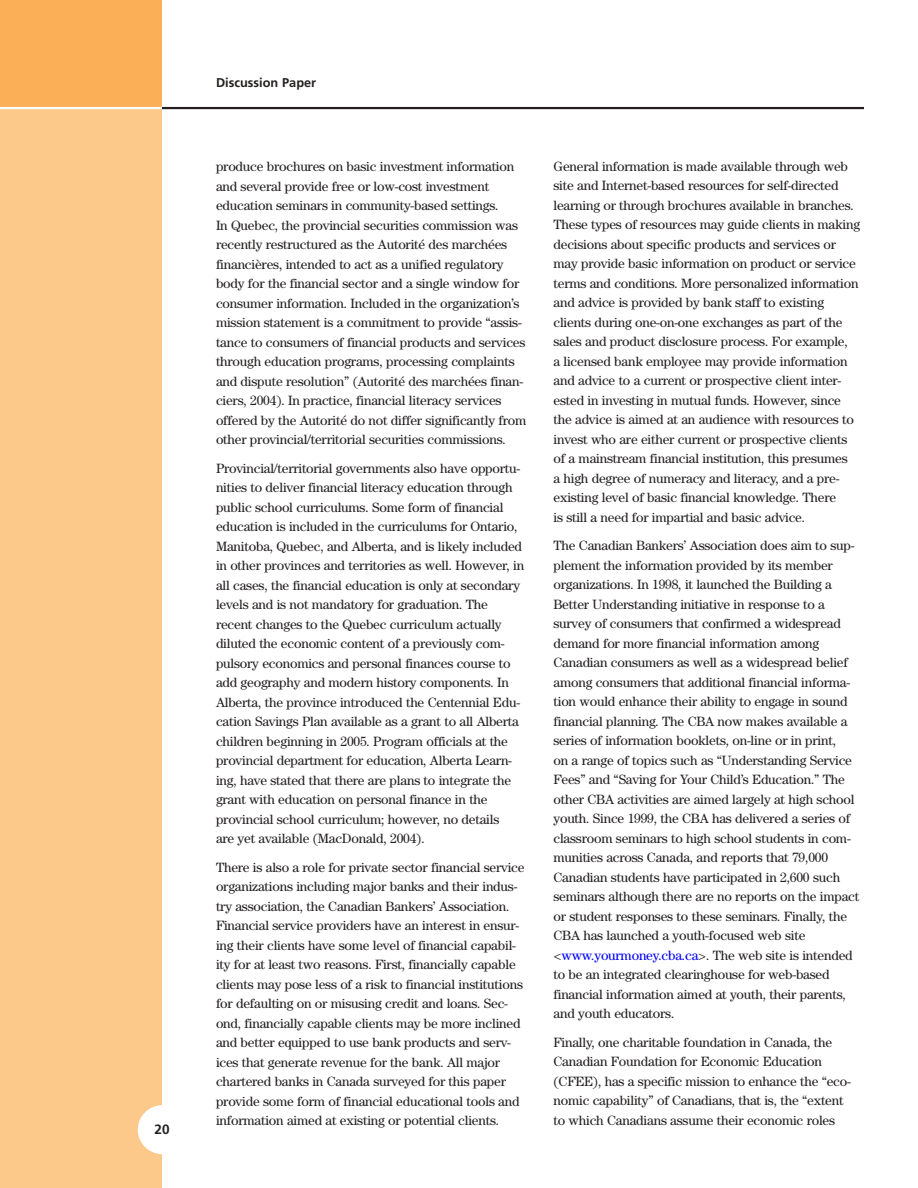
<style>
.page{position:relative;width:918px;height:1188px;background:#fff}
.page>*{position:absolute;margin:0;border:0;box-sizing:border-box;transform-origin:0 0}
.t1{font:13.5px/19.5px "Century";letter-spacing:-.015em;color:#231f1f}
.t2{font:700 13.5px "Frutiger";color:#231f1f}
.t3{font:700 12.75px "Frutiger";color:#231f1f}
.s1{color:#00f}
</style>
<div class="page">
<div style="left:0;top:0;width:162px;height:108px;background:#fbaf56"></div>
<div style="left:0;top:108px;width:162px;height:1080px;background:#fdc98a"></div>
<div style="left:138px;top:1105px;width:49px;height:49px;background:#fff;border-radius:50%"></div>
<hr style="left:162px;top:107px;width:702px;height:2px;background:#231f1f">
<hr style="left:0;top:107px;width:162px;height:2px;background:#fff">
<p class="t2" style="left:155px;top:1123px;width:17px">20</p>
<p class="t3" style="left:216px;top:78px;width:102px">Discussion Paper</p>
<p class="t1" style="left:216px;top:158px;width:312px">produce brochures on basic investment information and several provide free or low-cost investment education seminars in community-based settings.<br>In Quebec, the provincial securities commission was recently restructured as the Autorité des marchées financières, intended to act as a unified regulatory body for the financial sector and a single window for consumer information. Included in the organization’s mission statement is a commitment to provide “assis&shy;tance to consumers of financial products and services through education programs, processing complaints and dispute resolution” (Autorité des marchées finan&shy;ciers, 2004). In practice, financial literacy services offered by the Autorité do not differ significantly from other provincial/territorial securities commissions.</p>
<p class="t1" style="left:216px;top:460px;width:310px">Provincial/territorial governments also have opportu&shy;nities to deliver financial literacy education through public school curriculums. Some form of financial education is included in the curriculums for Ontario, Manitoba, Quebec, and Alberta, and is likely included in other provinces and territories as well. However, in all cases, the financial education is only at secondary levels and is not mandatory for graduation. The recent changes to the Quebec curriculum actually diluted the economic content of a previously com&shy;pulsory economics and personal finances course to add geography and modern history components. In Alberta, the province introduced the Centennial Edu&shy;cation Savings Plan available as a grant to all Alberta children beginning in 2005. Program officials at the provincial department for education, Alberta Learn&shy;ing, have stated that there are plans to integrate the grant with education on personal finance in the provincial school curriculum; however, no details<br>are yet available (MacDonald, 2004).</p>
<p class="t1" style="left:216px;top:858px;width:310px">There is also a role for private sector financial service organizations including major banks and their indus&shy;try association, the Canadian Bankers’ Association.<br>Financial service providers have an interest in ensur&shy;ing their clients have some level of financial capabil&shy;ity for at least two reasons. First, financially capable clients may pose less of a risk to financial institutions for defaulting on or misusing credit and loans. Sec&shy;ond, financially capable clients may be more inclined and better equipped to use bank products and serv&shy;ices that generate revenue for the bank. All major chartered banks in Canada surveyed for this paper provide some form of financial educational tools and information aimed at existing or potential clients.</p>
<p class="t1" style="left:554px;top:158px;width:308px">General information is made available through web site and Internet-based resources for self-directed learning or through brochures available in branches.<br>These types of resources may guide clients in making decisions about specific products and services or may provide basic information on product or service terms and conditions. More personalized information and advice is provided by bank staff to existing clients during one-on-one exchanges as part of the sales and product disclosure process. For example,<br>a licensed bank employee may provide information and advice to a current or prospective client inter&shy;ested in investing in mutual funds. However, since the advice is aimed at an audience with resources to invest who are either current or prospective clients of a mainstream financial institution, this presumes<br>a high degree of numeracy and literacy, and a pre&shy;existing level of basic financial knowledge. There<br>is still a need for impartial and basic advice.</p>
<p class="t1" style="left:554px;top:537px;width:307px">The Canadian Bankers’ Association does aim to sup&shy;plement the information provided by its member organizations. In 1998, it launched the Building a Better Understanding initiative in response to a survey of consumers that confirmed a widespread demand for more financial information among Canadian consumers as well as a widespread belief among consumers that additional financial informa&shy;tion would enhance their ability to engage in sound financial planning. The CBA now makes available a series of information booklets, on-line or in print,<br>on a range of topics such as “Understanding Service Fees” and “Saving for Your Child’s Education.” The other CBA activities are aimed largely at high school youth. Since 1999, the CBA has delivered a series of classroom seminars to high school students in com&shy;munities across Canada, and reports that 79,000<br>Canadian students have participated in 2,600 such seminars although there are no reports on the impact or student responses to these seminars. Finally, the CBA has launched a youth-focused web site &lt;<span class="s1">www.yourmoney.cba.ca</span>&gt;. The web site is intended to be an integrated clearinghouse for web-based financial information aimed at youth, their parents, and youth educators.</p>
<p class="t1" style="left:554px;top:1034px;width:299px">Finally, one charitable foundation in Canada, the Canadian Foundation for Economic Education (CFEE), has a specific mission to enhance the “eco&shy;nomic capability” of Canadians, that is, the “extent to which Canadians assume their economic roles</p>
</div>
